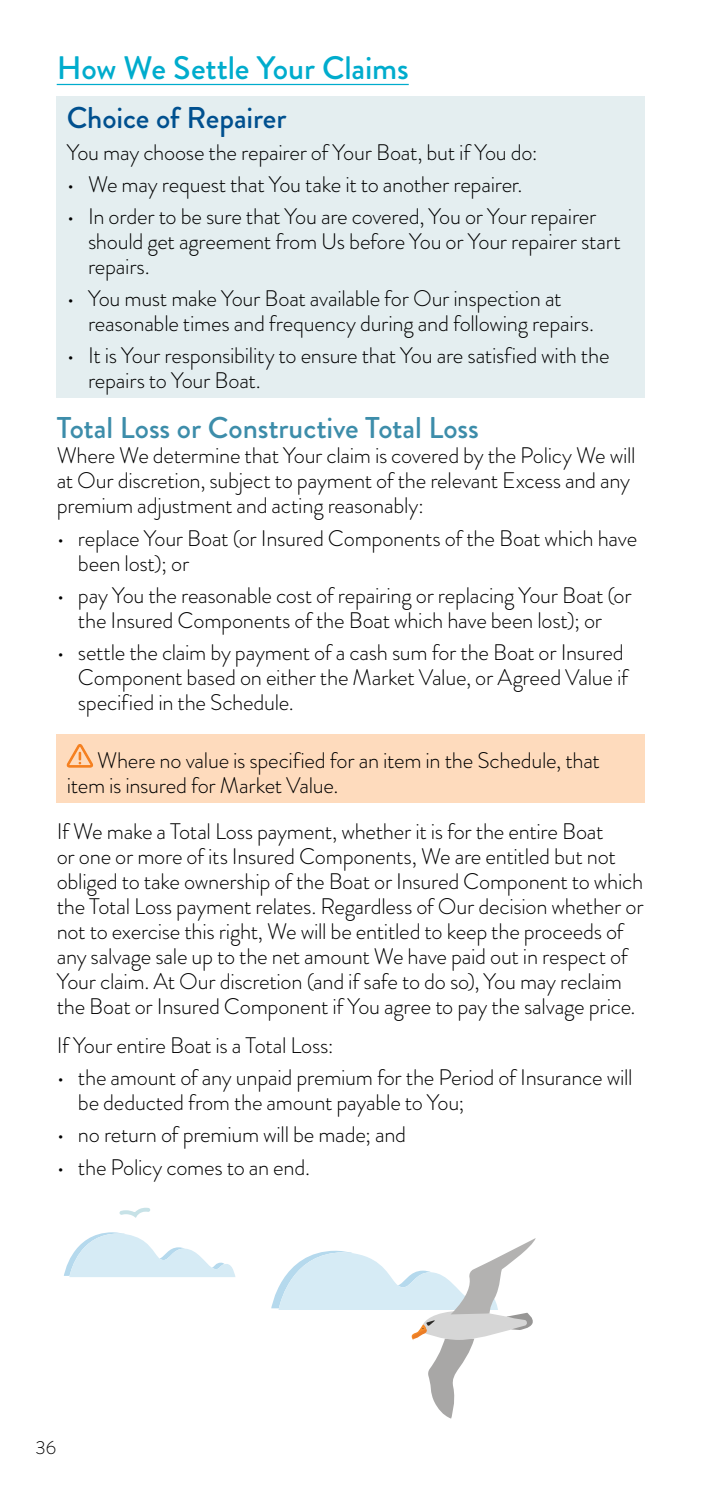
<style>
.page{position:relative;width:702px;height:1489px;background:#fff}
.page>*{position:absolute;margin:0;border:0;box-sizing:border-box;transform-origin:0 0}
.t1{font:500 32.5px "Brandon Grotesque";letter-spacing:-.005em;color:#00accd}
.t2{font:500 30px "Brandon Grotesque";letter-spacing:-.005em;color:#3d8daa}
.t3{font:500 30px "Brandon Grotesque";letter-spacing:-.005em;color:#00508f}
.Body{font:300 22.5px/25px "Brandon Grotesque";letter-spacing:-.015em;color:#000}
.t4{font:300 18.75px "Brandon Grotesque";color:#000}
</style>
<div class="page">
<svg style="left:64px;top:1232px;width:171px;height:44px"></svg>
<hr style="left:57px;top:84px;width:352px;height:1px;background:#00accd">
<div style="left:57px;top:97px;width:588px;height:301px;background:#e4eef0"></div>
<div style="left:57px;top:734px;width:588px;height:68px;background:#fedbbd"></div>
<svg style="left:66px;top:744px;width:27px;height:24px"></svg>
<svg style="left:271px;top:1238px;width:264px;height:180px"></svg>
<svg style="left:119px;top:1207px;width:31px;height:10px"></svg>
<h3 class="t1" style="left:57px;top:46px;width:353px">How We Settle Your Claims</h3>
<h4 class="t3" style="left:67px;top:96px;width:221px">Choice of Repairer</h4>
<p class="Body" style="left:67px;top:139px;width:472px">You may choose the repairer of Your Boat, but if You do:</p>
<p class="Body" style="left:67px;top:172px;width:457px">• We may request that You take it to another repairer.</p>
<p class="Body" style="left:88px;top:204px;width:534px;text-indent:-21px">• In order to be sure that You are covered, You or Your repairer should get agreement from Us before You or Your repairer start repairs.</p>
<p class="Body" style="left:88px;top:286px;width:507px;text-indent:-21px">• You must make Your Boat available for Our inspection at reasonable times and frequency during and following repairs.</p>
<p class="Body" style="left:88px;top:343px;width:523px;text-indent:-21px">• It is Your responsibility to ensure that You are satisfied with the repairs to Your Boat.</p>
<h4 class="t2" style="left:57px;top:407px;width:423px">Total Loss or Constructive Total Loss</h4>
<p class="Body" style="left:57px;top:443px;width:580px">Where We determine that Your claim is covered by the Policy We will at Our discretion, subject to payment of the relevant Excess and any premium adjustment and acting reasonably:</p>
<p class="Body" style="left:78px;top:525px;width:560px;text-indent:-21px">• replace Your Boat (or Insured Components of the Boat which have been lost); or</p>
<p class="Body" style="left:57px;top:582px;width:576px;text-align:center">• pay You the reasonable cost of repairing or replacing Your Boat (or the Insured Components of the Boat which have been lost); or</p>
<p class="Body" style="left:78px;top:639px;width:551px;text-indent:-21px">• settle the claim by payment of a cash sum for the Boat or Insured<br>Component based on either the Market Value, or Agreed Value if specified in the Schedule.</p>
<p class="Body" style="left:67px;top:747px;width:534px;text-indent:30px">Where no value is specified for an item in the Schedule, that item is insured for Market Value.</p>
<p class="Body" style="left:57px;top:818px;width:588px">If We make a Total Loss payment, whether it is for the entire Boat<br>or one or more of its Insured Components, We are entitled but not obliged to take ownership of the Boat or Insured Component to which the Total Loss payment relates. Regardless of Our decision whether or not to exercise this right, We will be entitled to keep the proceeds of any salvage sale up to the net amount We have paid out in respect of Your claim. At Our discretion (and if safe to do so), You may reclaim the Boat or Insured Component if You agree to pay the salvage price.</p>
<p class="Body" style="left:57px;top:1033px;width:278px">If Your entire Boat is a Total Loss:</p>
<p class="Body" style="left:78px;top:1065px;width:556px;text-indent:-21px">• the amount of any unpaid premium for the Period of Insurance will be deducted from the amount payable to You;</p>
<p class="Body" style="left:57px;top:1122px;width:351px">• no return of premium will be made; and</p>
<p class="Body" style="left:57px;top:1154px;width:255px">• the Policy comes to an end.</p>
<p class="t4" style="left:35px;top:1434px;width:22px">36</p>
</div>
